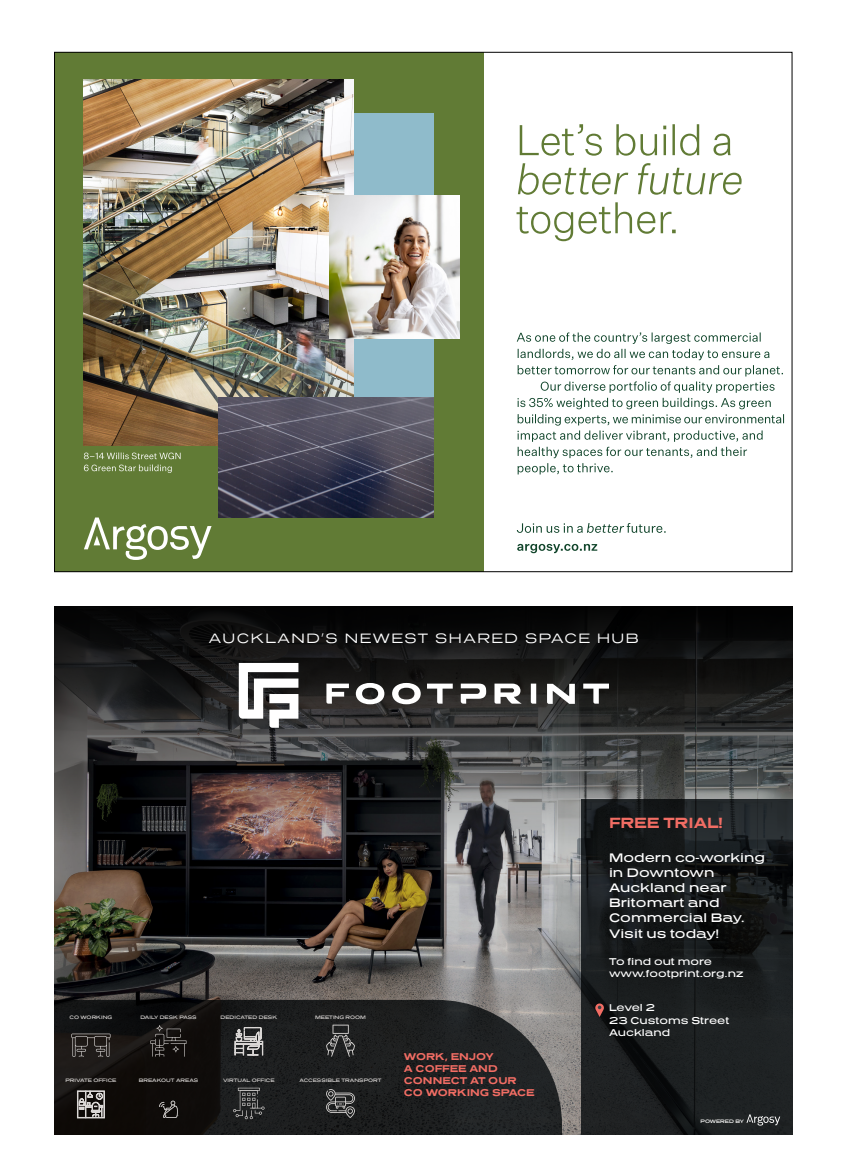
<style>
.page{position:relative;width:851px;height:1170px;background:#fff}
.page>*{position:absolute;margin:0;border:0;box-sizing:border-box;transform-origin:0 0}
.t1{font:700 15.12px "Presicav Rg";color:#f26d64}
.t2{font:13.88px "Presicav Lt";letter-spacing:.11em;color:#fff}
.t3{font:12.62px/15.1px "Presicav Rg";color:#fff}
.t4{font:10.12px/12.1px "Presicav Rg";color:#fff}
.t5{font:700 10.12px/12.1px "Presicav Rg";color:#f26d64}
.t6{font:5px "Presicav Rg";color:#dad7d5}
.t7{font:5px "Presicav Rg";color:#fff}
</style>
<div class="page">
<svg style="left:54px;top:902px;width:527px;height:232px;background:#595551"></svg>
<svg style="left:54px;top:606px;width:737px;height:296px;background:#333130"></svg>
<svg style="left:54px;top:999px;width:508px;height:135px;background:#202020"></svg>
<svg style="left:581px;top:798px;width:210px;height:336px;background:#191c1e"></svg>
<svg style="left:239px;top:663px;width:59px;height:64px"></svg>
<svg style="left:326px;top:683px;width:23px;height:20px"></svg>
<svg style="left:356px;top:683px;width:28px;height:21px"></svg>
<svg style="left:392px;top:683px;width:28px;height:21px"></svg>
<svg style="left:530px;top:683px;width:6px;height:20px"></svg>
<svg style="left:547px;top:683px;width:27px;height:20px"></svg>
<svg style="left:583px;top:683px;width:26px;height:20px"></svg>
<svg style="left:427px;top:683px;width:25px;height:20px"></svg>
<svg style="left:460px;top:683px;width:26px;height:20px"></svg>
<svg style="left:494px;top:683px;width:27px;height:20px"></svg>
<svg style="left:746px;top:1114px;width:34px;height:11px"></svg>
<svg style="left:71px;top:1033px;width:39px;height:23px"></svg>
<svg style="left:150px;top:1024px;width:36px;height:32px"></svg>
<svg style="left:77px;top:1090px;width:28px;height:27px"></svg>
<svg style="left:233px;top:1027px;width:31px;height:107px;background:#3e3f3f"></svg>
<svg style="left:326px;top:1024px;width:29px;height:32px"></svg>
<svg style="left:159px;top:1100px;width:19px;height:17px"></svg>
<svg style="left:326px;top:1088px;width:29px;height:29px"></svg>
<svg style="left:595px;top:1003px;width:8px;height:13px"></svg>
<svg style="left:517px;top:544px;width:80px;height:9px"></svg>
<svg style="left:516px;top:523px;width:149px;height:10px"></svg>
<svg style="left:516px;top:202px;width:159px;height:39px"></svg>
<svg style="left:518px;top:163px;width:223px;height:32px"></svg>
<svg style="left:519px;top:124px;width:211px;height:32px"></svg>
<div style="left:54px;top:52px;width:430px;height:519px;background:#617b35"></div>
<svg style="left:84px;top:517px;width:127px;height:43px"></svg>
<div style="left:324px;top:114px;width:109px;height:331px;background:#8fbbcb"></div>
<img style="left:83px;top:79px;width:270px;height:366px">
<img style="left:218px;top:397px;width:215px;height:120px">
<img style="left:329px;top:195px;width:130px;height:143px">
<svg style="left:516px;top:332px;width:268px;height:142px"></svg>
<svg style="left:84px;top:452px;width:96px;height:21px"></svg>
<p class="t2" style="left:209px;top:629px;width:431px">AUCKLAND’S NEWEST SHARED SPACE HUB</p>
<p class="t6" style="left:70px;top:1014px;width:44px">CO WORKING</p>
<p class="t6" style="left:140px;top:1014px;width:58px">DAILY DESK PASS</p>
<p class="t6" style="left:65px;top:1077px;width:52px">PRIVATE OFFICE</p>
<p class="t6" style="left:139px;top:1077px;width:61px">BREAKOUT AREAS</p>
<p class="t6" style="left:220px;top:1014px;width:58px">DEDICATED DESK</p>
<p class="t6" style="left:315px;top:1014px;width:52px">MEETING ROOM</p>
<p class="t6" style="left:223px;top:1077px;width:53px">VIRTUAL OFFICE</p>
<p class="t6" style="left:299px;top:1077px;width:83px">ACCESSIBLE TRANSPORT</p>
<p class="t5" style="left:404px;top:1049px;width:132px">WORK, ENJOY<br>A COFFEE AND<br>CONNECT AT OUR<br>CO WORKING SPACE</p>
<p class="t1" style="left:609px;top:813px;width:115px">FREE TRIAL!</p>
<p class="t3" style="left:609px;top:849px;width:158px">Modern co-working in Downtown<br>Auckland near<br>Britomart and<br>Commercial Bay.<br>Visit us today!</p>
<p class="t4" style="left:609px;top:954px;width:136px">To find out more www.footprint.org.nz</p>
<p class="t4" style="left:609px;top:1001px;width:122px">Level 2<br>23 Customs Street<br>Auckland</p>
<p class="t7" style="left:700px;top:1117px;width:45px">POWERED BY</p>
</div>
